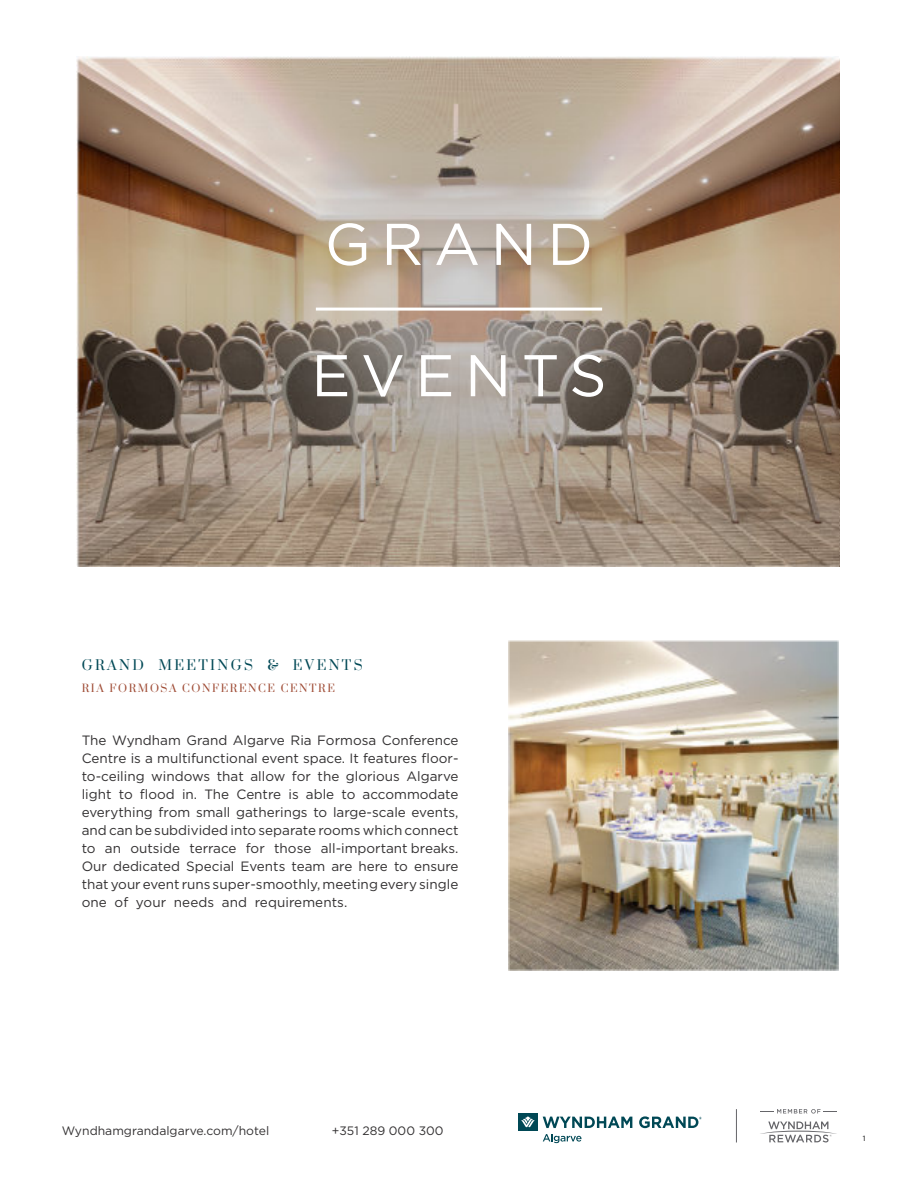
<style>
.page{position:relative;width:918px;height:1188px;background:#fff}
.page>*{position:absolute;margin:0;border:0;box-sizing:border-box;transform-origin:0 0}
.t1{font:58.8px "Gotham";letter-spacing:.175em;color:#fff}
.t2{font:13.5px/18px "Gotham";letter-spacing:.005em;color:#323031;text-align:justify}
.t3{font:13.5px "Prata";letter-spacing:.175em;color:#004855}
.t4{font:12.15px "Gotham";color:#333132}
.t5{font:10.5px "Prata";letter-spacing:.15em;color:#9e4a33}
.t6{font:7.5px "Gotham";color:#000}
</style>
<div class="page">
<img style="left:508px;top:641px;width:330px;height:330px">
<svg style="left:761px;top:1109px;width:76px;height:5px"></svg>
<svg style="left:760px;top:1121px;width:77px;height:21px"></svg>
<hr style="left:736px;top:1109px;width:1px;height:33px;background:#656569">
<div style="left:518px;top:1113px;width:20px;height:18px;background:#004855"></div>
<svg style="left:521px;top:1117px;width:14px;height:10px"></svg>
<svg style="left:543px;top:1117px;width:89px;height:11px"></svg>
<svg style="left:639px;top:1116px;width:63px;height:12px"></svg>
<svg style="left:543px;top:1134px;width:39px;height:9px"></svg>
<img style="left:76px;top:57px;width:763px;height:510px">
<hr style="left:316px;top:308px;width:286px;height:3px;background:#fff">
<h1 class="t1" style="left:325px;top:218px;width:270px">GRAND</h1>
<h1 class="t1" style="left:311px;top:349px;width:297px">EVENTS</h1>
<p class="t3" style="left:82px;top:656px;width:282px">GRAND MEETINGS &amp; EVENTS</p>
<p class="t5" style="left:82px;top:682px;width:255px">RIA FORMOSA CONFERENCE CENTRE</p>
<p class="t2" style="left:82px;top:732px;width:378px">The Wyndham Grand Algarve Ria Formosa Conference Centre is a multifunctional event space. It features floor&shy;to-ceiling windows that allow for the glorious Algarve light to flood in. The Centre is able to accommodate everything from small gatherings to large-scale events, and can be subdivided into separate rooms which connect to an outside terrace for those all-important breaks.<br>Our dedicated Special Events team are here to ensure that your event runs super-smoothly,meeting every single one of your needs and requirements.</p>
<p class="t4" style="left:62px;top:1125px;width:209px">Wyndhamgrandalgarve.com/hotel</p>
<p class="t4" style="left:332px;top:1125px;width:113px">+351 289 000 300</p>
<p class="t6" style="left:863px;top:1135px;width:4px">1</p>
</div>
